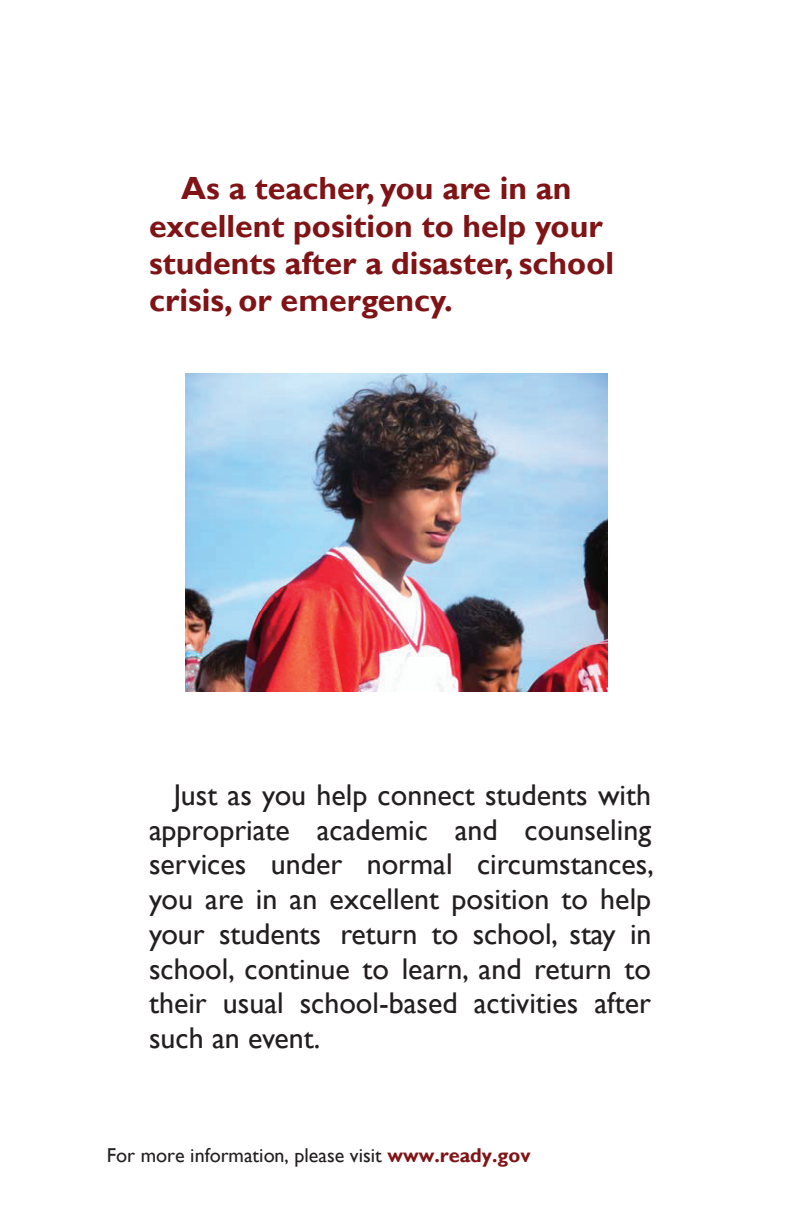
<style>
.page{position:relative;width:792px;height:1224px;background:#fff}
.page>*{position:absolute;margin:0;border:0;box-sizing:border-box;transform-origin:0 0}
.t1{font:700 32px/37.2px "Gill Sans";color:#7f1315}
.t2{font:30px/34.8px "Gill Sans";color:#231f20;text-align:justify}
.t3{font:20px "Gill Sans";color:#231f20}
.s1{font-weight:700;color:#7f1315}
</style>
<div class="page">
<img style="left:186px;top:373px;width:421px;height:318px">
<p class="t1" style="left:149px;top:171px;width:467px;text-indent:32px">As a teacher, you are in an excellent position to help your students after a disaster, school crisis, or emergency.</p>
<p class="t2" style="left:149px;top:778px;width:507px;text-indent:25px">Just as you help connect students with appropriate academic and counseling services under normal circumstances, you are in an excellent position to help your students return to school, stay in school, continue to learn, and return to their usual school-based activities after such an event.</p>
<p class="t3" style="left:107px;top:1144px;width:425px">For more information, please visit <span class="s1">www.ready.gov</span></p>
</div>
